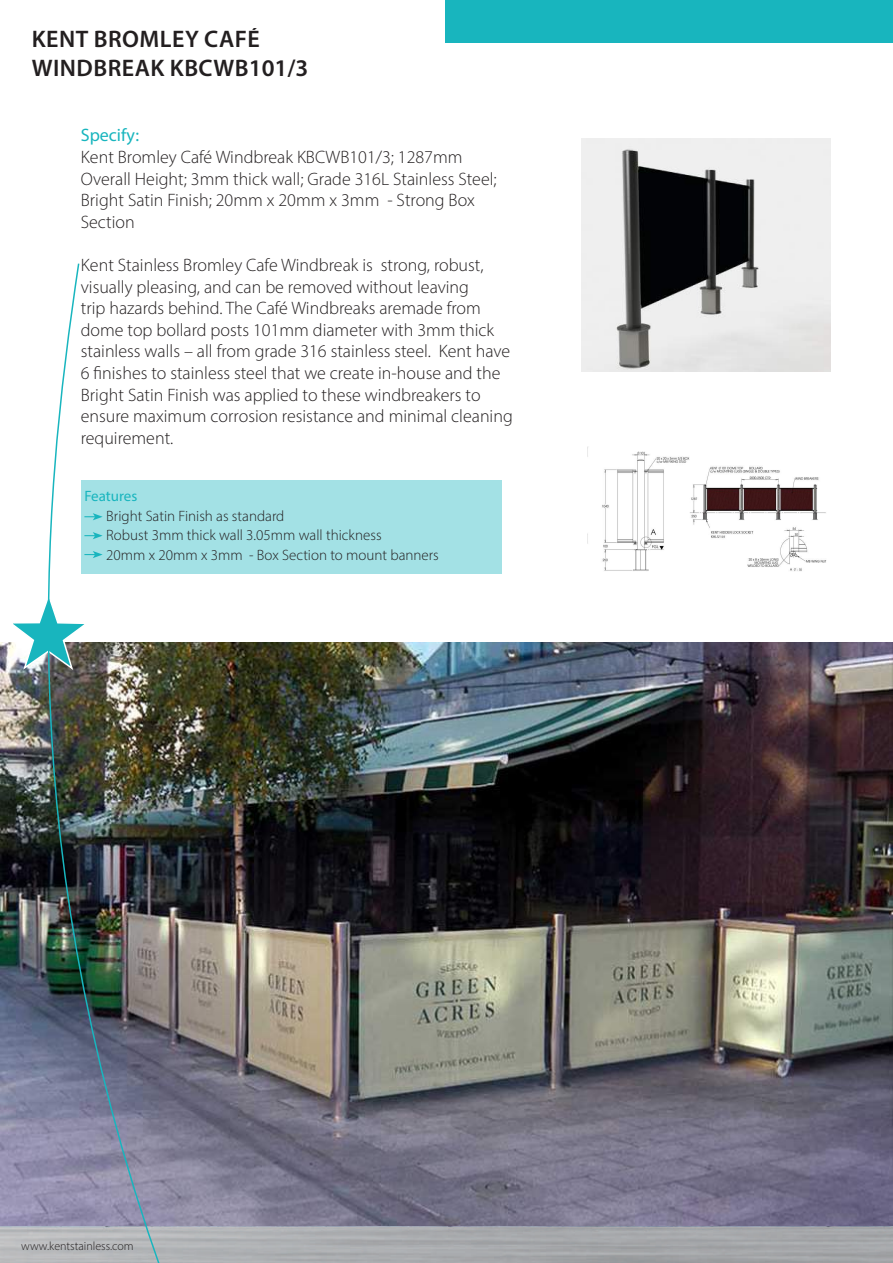
<style>
.page{position:relative;width:893px;height:1263px;background:#fff}
.page>*{position:absolute;margin:0;border:0;box-sizing:border-box;transform-origin:0 0}
.t1{font:600 24px/28.8px "Myriad Pro";letter-spacing:.02em;color:#231f20}
.t2{font:300 18px/21.6px "Myriad Pro";color:#231f20}
.t3{font:18px "Myriad Pro";color:#18b5be}
.t4{font:300 15px/19.5px "Myriad Pro";color:#231f20}
.t5{font:15px "Myriad Pro";color:#18b5be}
.t6{font:300 12px "Myriad Pro";color:#231f20}
</style>
<div class="page">
<img style="left:587px;top:446px;width:240px;height:125px">
<img style="left:189px;top:642px;width:704px;height:584px">
<div style="left:81px;top:480px;width:421px;height:94px;background:#a3e1e5"></div>
<img style="left:189px;top:1226px;width:704px;height:37px">
<div style="left:445px;top:0;width:448px;height:43px;background:#18b5be"></div>
<img style="left:582px;top:139px;width:248px;height:233px">
<img style="left:0;top:263px;width:189px;height:1000px">
<svg style="left:84px;top:532px;width:19px;height:7px"></svg>
<svg style="left:84px;top:513px;width:19px;height:7px"></svg>
<svg style="left:84px;top:551px;width:19px;height:7px"></svg>
<h1 class="t1" style="left:32px;top:24px;width:278px">KENT BROMLEY CAFÉ<br>WINDBREAK KBCWB101/3</h1>
<p class="t3" style="left:81px;top:124px;width:60px">Specify:</p>
<p class="t2" style="left:81px;top:146px;width:417px">Kent Bromley Café Windbreak KBCWB101/3; 1287mm Overall Height; 3mm thick wall; Grade 316L Stainless Steel; Bright Satin Finish; 20mm x 20mm x 3mm - Strong Box Section</p>
<p class="t2" style="left:81px;top:254px;width:434px">Kent Stainless Bromley Cafe Windbreak is strong, robust, visually pleasing, and can be removed without leaving<br>trip hazards behind. The Café Windbreaks aremade from dome top bollard posts 101mm diameter with 3mm thick stainless walls – all from grade 316 stainless steel. Kent have 6 finishes to stainless steel that we create in-house and the Bright Satin Finish was applied to these windbreakers to ensure maximum corrosion resistance and minimal cleaning requirement.</p>
<p class="t5" style="left:84px;top:487px;width:54px">Features</p>
<p class="t4" style="left:106px;top:506px;width:334px">Bright Satin Finish as standard<br>Robust 3mm thick wall 3.05mm wall thickness<br>20mm x 20mm x 3mm - Box Section to mount banners</p>
<p class="t6" style="left:21px;top:1239px;width:114px">www.kentstainless.com</p>
</div>
